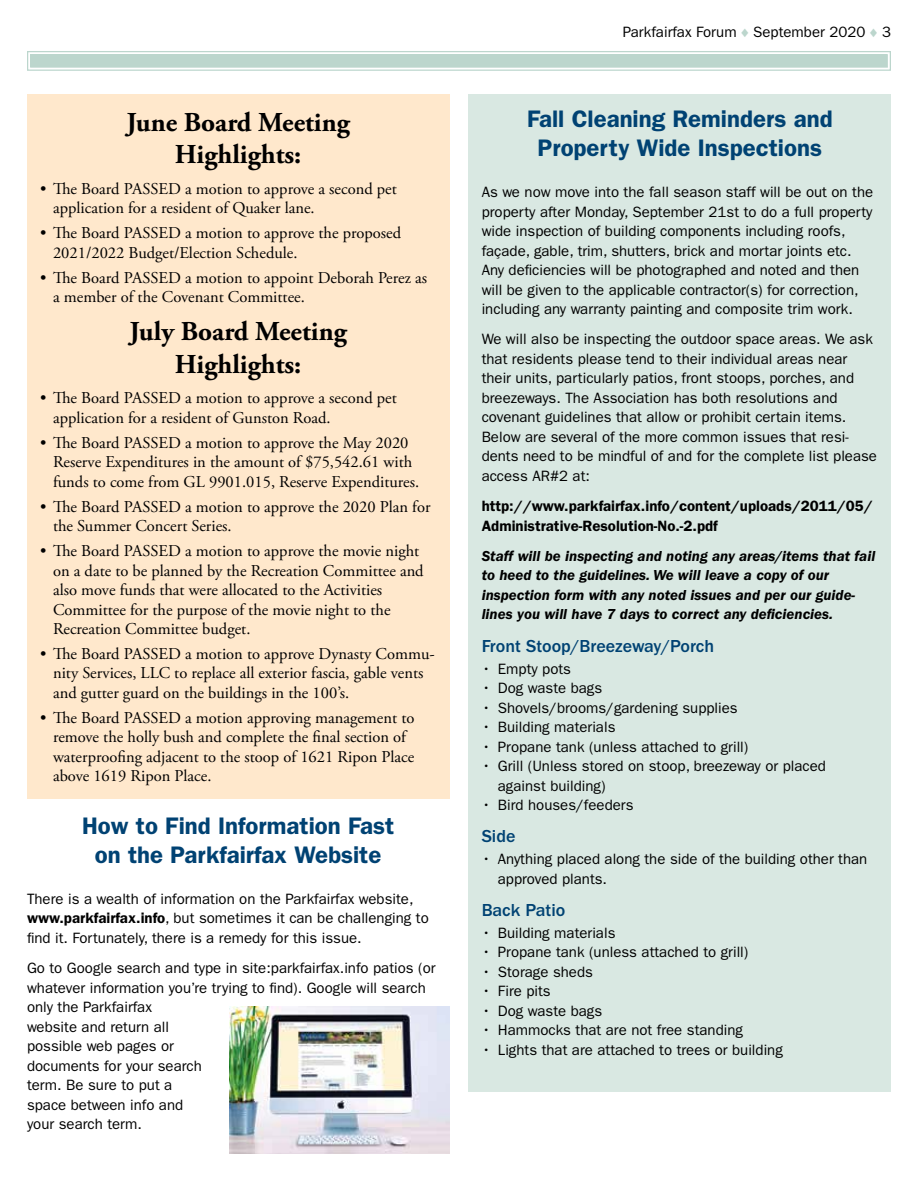
<style>
.page{position:relative;width:918px;height:1188px;background:#fff}
.page>*{position:absolute;margin:0;border:0;box-sizing:border-box;transform-origin:0 0}
.t1{font:700 27.3px/32.7px "Adobe Garamond Pro";color:#000;text-align:center}
.t2{font:600 24px/28.8px "ITC Franklin Gothic Std";color:#004273;text-align:center}
.t3{font:500 18px "ITC Franklin Gothic Std";color:#004273}
.t4{font:16.5px/19.5px "Adobe Garamond Pro";color:#000}
.t5{font:15px/19.5px "ITC Franklin Gothic Std";color:#000}
.t6{font:italic 600 15px/19.5px "ITC Franklin Gothic Std";color:#000}
.t7{font:600 15px/19.5px "ITC Franklin Gothic Std";color:#000}
.s1{font-weight:600}
.s2{color:#bcd6cd}
</style>
<div class="page">
<svg style="left:27px;top:51px;width:864px;height:20px"></svg>
<div style="left:30px;top:54px;width:858px;height:14px;border:1px solid #bcd6cd"></div>
<div style="left:33px;top:57px;width:852px;height:8px;border:1px solid #bcd6cd"></div>
<div style="left:27px;top:94px;width:422px;height:705px;background:#ffe8cc"></div>
<div style="left:469px;top:94px;width:422px;height:998px;background:#d9e8e2"></div>
<img style="left:230px;top:1006px;width:219px;height:148px">
<h1 class="t1" style="left:126px;top:106px;width:225px">June Board Meeting<br>Highlights:</h1>
<p class="t4" style="left:53px;top:179px;width:345px;text-indent:-13px">• The Board PASSED a motion to approve a second pet application for a resident of Quaker lane.</p>
<p class="t4" style="left:53px;top:224px;width:350px;text-indent:-13px">• The Board PASSED a motion to approve the proposed<br>2021/2022 Budget/Election Schedule.</p>
<p class="t4" style="left:53px;top:268px;width:376px;text-indent:-13px">• The Board PASSED a motion to appoint Deborah Perez as a member of the Covenant Committee.</p>
<h1 class="t1" style="left:129px;top:316px;width:219px">July Board Meeting<br>Highlights:</h1>
<p class="t4" style="left:53px;top:389px;width:345px;text-indent:-13px">• The Board PASSED a motion to approve a second pet application for a resident of Gunston Road.</p>
<p class="t4" style="left:53px;top:433px;width:368px;text-indent:-13px">• The Board PASSED a motion to approve the May 2020<br>Reserve Expenditures in the amount of $75,542.61 with funds to come from GL 9901.015, Reserve Expenditures.</p>
<p class="t4" style="left:53px;top:497px;width:379px;text-indent:-13px">• The Board PASSED a motion to approve the 2020 Plan for the Summer Concert Series.</p>
<p class="t4" style="left:53px;top:542px;width:372px;text-indent:-13px">• The Board PASSED a motion to approve the movie night on a date to be planned by the Recreation Committee and also move funds that were allocated to the Activities Committee for the purpose of the movie night to the Recreation Committee budget.</p>
<p class="t4" style="left:53px;top:645px;width:383px;text-indent:-13px">• The Board PASSED a motion to approve Dynasty Commu&shy;nity Services, LLC to replace all exterior fascia, gable vents and gutter guard on the buildings in the 100’s.</p>
<p class="t4" style="left:53px;top:708px;width:363px;text-indent:-13px">• The Board PASSED a motion approving management to remove the holly bush and complete the final section of waterproofing adjacent to the stoop of 1621 Ripon Place above 1619 Ripon Place.</p>
<h2 class="t2" style="left:82px;top:811px;width:313px">How to Find Information Fast on the Parkfairfax Website</h2>
<p class="t5" style="left:27px;top:889px;width:403px">There is a wealth of information on the Parkfairfax website, <span class="s1">www.parkfairfax.info</span>, but sometimes it can be challenging to find it. Fortunately, there is a remedy for this issue.</p>
<p class="t5" style="left:27px;top:958px;width:410px">Go to Google search and type in site:parkfairfax.info patios (or whatever information you’re trying to find). Google will search only the Parkfairfax<br>website and return all<br>possible web pages or<br>documents for your search<br>term. Be sure to put a<br>space between info and<br>your search term.</p>
<p class="t5" style="left:623px;top:23px;width:270px">Parkfairfax Forum <span class="s2">◆</span> September 2020 <span class="s2">◆</span> 3</p>
<h2 class="t2" style="left:527px;top:105px;width:307px">Fall Cleaning Reminders and<br>Property Wide Inspections</h2>
<p class="t5" style="left:482px;top:182px;width:393px">As we now move into the fall season staff will be out on the property after Monday, September 21st to do a full property wide inspection of building components including roofs, façade, gable, trim, shutters, brick and mortar joints etc.<br>Any deficiencies will be photographed and noted and then will be given to the applicable contractor(s) for correction, including any warranty painting and composite trim work.</p>
<p class="t5" style="left:482px;top:330px;width:397px">We will also be inspecting the outdoor space areas. We ask that residents please tend to their individual areas near their units, particularly patios, front stoops, porches, and breezeways. The Association has both resolutions and covenant guidelines that allow or prohibit certain items.<br>Below are several of the more common issues that resi&shy;dents need to be mindful of and for the complete list please access AR#2 at:</p>
<p class="t7" style="left:482px;top:496px;width:393px">http://www.parkfairfax.info/content/uploads/2011/05/<br>Administrative-Resolution-No.-2.pdf</p>
<p class="t6" style="left:482px;top:546px;width:395px">Staff will be inspecting and noting any areas/items that fail to heed to the guidelines. We will leave a copy of our inspection form with any noted issues and per our guide&shy;lines you will have 7 days to correct any deficiencies.</p>
<p class="t3" style="left:482px;top:636px;width:234px">Front Stoop/Breezeway/Porch</p>
<p class="t5" style="left:482px;top:659px;width:91px">• Empty pots</p>
<p class="t5" style="left:482px;top:678px;width:122px">• Dog waste bags</p>
<p class="t5" style="left:482px;top:698px;width:257px">• Shovels/brooms/gardening supplies</p>
<p class="t5" style="left:482px;top:717px;width:135px">• Building materials</p>
<p class="t5" style="left:482px;top:737px;width:268px">• Propane tank (unless attached to grill)</p>
<p class="t5" style="left:498px;top:756px;width:330px;text-indent:-16px">• Grill (Unless stored on stoop, breezeway or placed against building)</p>
<p class="t5" style="left:482px;top:795px;width:154px">• Bird houses/feeders</p>
<p class="t3" style="left:482px;top:826px;width:35px">Side</p>
<p class="t5" style="left:498px;top:849px;width:371px;text-indent:-16px">• Anything placed along the side of the building other than approved plants.</p>
<p class="t3" style="left:482px;top:900px;width:85px">Back Patio</p>
<p class="t5" style="left:482px;top:923px;width:135px">• Building materials</p>
<p class="t5" style="left:482px;top:942px;width:268px">• Propane tank (unless attached to grill)</p>
<p class="t5" style="left:482px;top:962px;width:113px">• Storage sheds</p>
<p class="t5" style="left:482px;top:981px;width:71px">• Fire pits</p>
<p class="t5" style="left:482px;top:1001px;width:122px">• Dog waste bags</p>
<p class="t5" style="left:482px;top:1020px;width:263px">• Hammocks that are not free standing</p>
<p class="t5" style="left:482px;top:1040px;width:303px">• Lights that are attached to trees or building</p>
</div>
